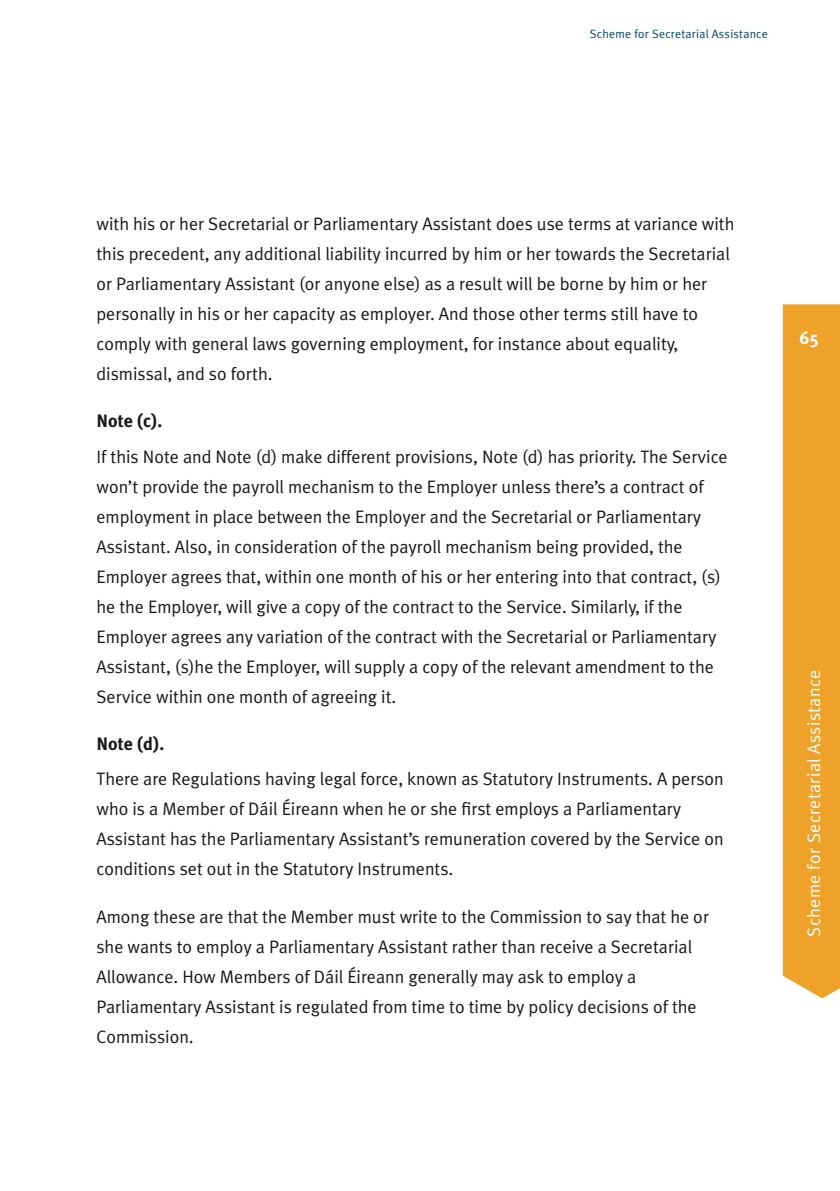
<style>
.page{position:relative;width:840px;height:1191px;background:#fff}
.page>*{position:absolute;margin:0;border:0;box-sizing:border-box;transform-origin:0 0}
.t1{font:18px/30px "Meta Plus Normal";color:#1a171c}
.t2{font:18px "Meta Plus Normal";letter-spacing:.02em;color:#fff}
.t3{font:700 18px "Meta Plus";color:#1a171c}
.t4{font:700 18px "Meta Plus";color:#fff}
.t5{font:12px "Meta Plus Normal";letter-spacing:.02em;color:#004667}
</style>
<div class="page">
<div style="left:782px;top:304px;width:57px;height:694px;background:#efa22a"></div>
<p class="t5" style="left:589px;top:27px;width:179px">Scheme for Secretarial Assistance</p>
<p class="t1" style="left:96px;top:208px;width:639px">with his or her Secretarial or Parliamentary Assistant does use terms at variance with this precedent, any additional liability incurred by him or her towards the Secretarial or Parliamentary Assistant (or anyone else) as a result will be borne by him or her personally in his or her capacity as employer. And those other terms still have to comply with general laws governing employment, for instance about equality, dismissal, and so forth.</p>
<p class="t3" style="left:96px;top:410px;width:67px">Note (c).</p>
<p class="t1" style="left:96px;top:441px;width:632px">If this Note and Note (d) make different provisions, Note (d) has priority. The Service won’t provide the payroll mechanism to the Employer unless there’s a contract of employment in place between the Employer and the Secretarial or Parliamentary Assistant. Also, in consideration of the payroll mechanism being provided, the Employer agrees that, within one month of his or her entering into that contract, (s) he the Employer, will give a copy of the contract to the Service. Similarly, if the Employer agrees any variation of the contract with the Secretarial or Parliamentary Assistant, (s)he the Employer, will supply a copy of the relevant amendment to the Service within one month of agreeing it.</p>
<p class="t3" style="left:96px;top:733px;width:69px">Note (d).</p>
<p class="t1" style="left:96px;top:764px;width:628px">There are Regulations having legal force, known as Statutory Instruments. A person who is a Member of Dáil Éireann when he or she first employs a Parliamentary Assistant has the Parliamentary Assistant’s remuneration covered by the Service on conditions set out in the Statutory Instruments.</p>
<p class="t1" style="left:96px;top:901px;width:613px">Among these are that the Member must write to the Commission to say that he or she wants to employ a Parliamentary Assistant rather than receive a Secretarial Allowance. How Members of Dáil Éireann generally may ask to employ a Parliamentary Assistant is regulated from time to time by policy decisions of the Commission.</p>
<p class="t4" style="left:798px;top:327px;width:21px">65</p>
<p class="t2" style="left:803px;top:936px;width:268px;rotate:-90deg">Scheme for Secretarial Assistance</p>
</div>
